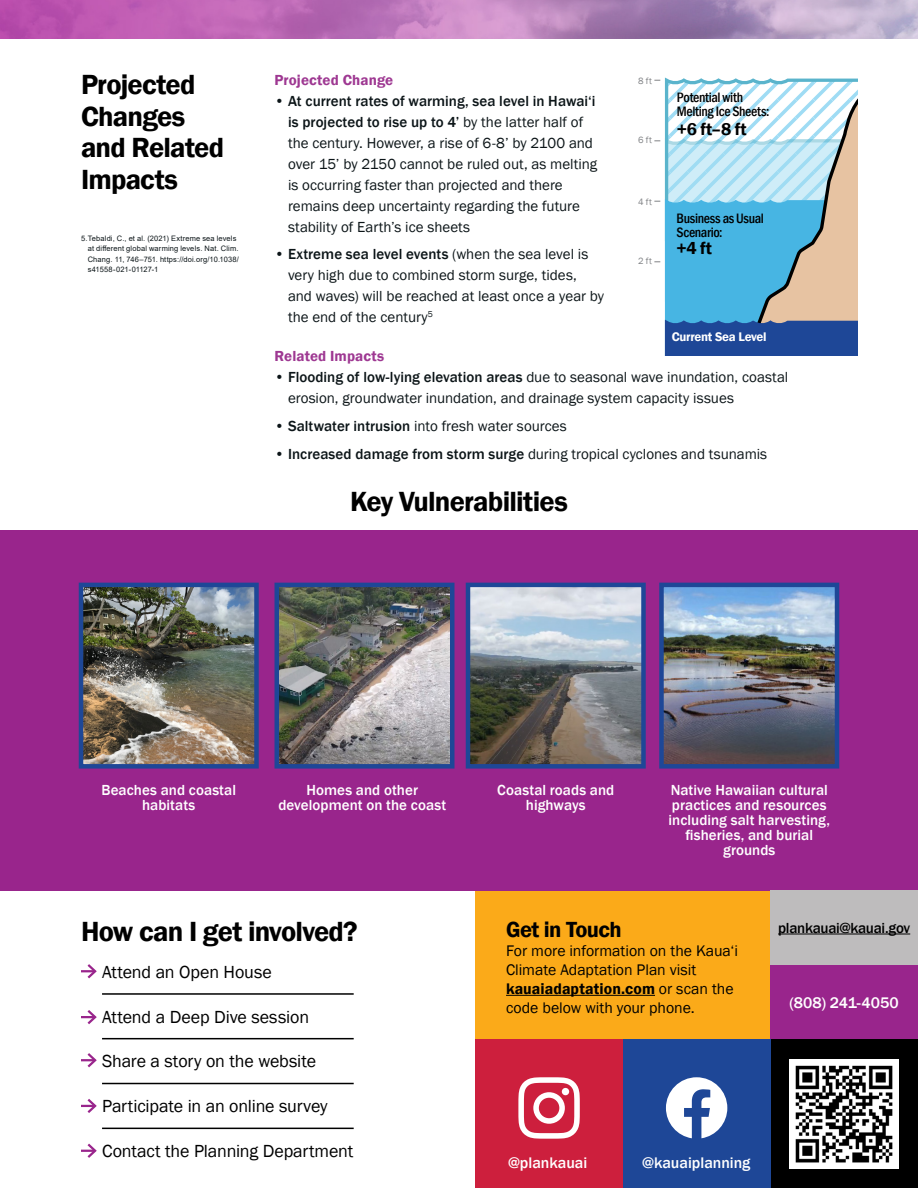
<style>
.page{position:relative;width:918px;height:1188px;background:#fff}
.page>*{position:absolute;margin:0;border:0;box-sizing:border-box;transform-origin:0 0}
.t1{font:600 28.5px/31.5px "Franklin Gothic";letter-spacing:-.03em;color:#000}
.t2{font:600 22.5px "Franklin Gothic";letter-spacing:-.025em;color:#000}
.t3{font:18px "Franklin Gothic";letter-spacing:-.01em;color:#000}
.t4{font:600 17.55px "Franklin Gothic";color:#000}
.t5{font:15.75px/18.9px "Franklin Gothic";letter-spacing:-.005em;color:#000}
.t6{font:500 15.75px "Franklin Gothic";color:#fff}
.t7{font:15px/21px "Franklin Gothic";color:#0c1518}
.t8{font:500 15px/15px "Franklin Gothic";letter-spacing:.005em;color:#fff;text-align:center}
.t9{font:600 15px "Franklin Gothic";letter-spacing:.005em;color:#9e3892}
.t10{font:500 15px "Franklin Gothic";letter-spacing:-.02em;color:#000}
.t11{font:500 condensed 13.95px/14.1px "Franklin Gothic";letter-spacing:-.025em;color:#000}
.t12{font:600 12.9px "Franklin Gothic";letter-spacing:-.02em;color:#fff}
.t13{font:9.3px "Franklin Gothic";letter-spacing:.03em;color:#808285}
.t14{font:7.5px/10.5px "Arial";letter-spacing:.02em;color:#0c1518}
.s1{font-weight:500}
.s2{font-weight:600}
</style>
<div class="page">
<div style="left:0;top:530px;width:918px;height:361px;background:#99258c"></div>
<img style="left:0;top:0;width:918px;height:38px">
<img style="left:279px;top:588px;width:170px;height:176px">
<div style="left:274px;top:583px;width:180px;height:186px;border:4px solid #1e4797"></div>
<img style="left:84px;top:588px;width:170px;height:176px">
<div style="left:79px;top:583px;width:180px;height:186px;border:4px solid #1e4797"></div>
<img style="left:471px;top:588px;width:170px;height:176px">
<div style="left:466px;top:583px;width:180px;height:186px;border:4px solid #1e4797"></div>
<img style="left:664px;top:588px;width:170px;height:176px">
<div style="left:659px;top:583px;width:180px;height:186px;border:4px solid #1e4797"></div>
<svg style="left:654px;top:77px;width:203px;height:278px"></svg>
<div style="left:475px;top:891px;width:295px;height:148px;background:#fbaa19"></div>
<div style="left:770px;top:965px;width:148px;height:74px;background:#99258c"></div>
<div style="left:770px;top:891px;width:148px;height:74px;background:#bebcbd"></div>
<div style="left:770px;top:1039px;width:148px;height:149px;background:#000"></div>
<div style="left:623px;top:1039px;width:147px;height:149px;background:#1e4797"></div>
<div style="left:475px;top:1039px;width:148px;height:149px;background:#cd1f3d"></div>
<hr style="left:506px;top:995px;width:149px;height:1px;background:#000">
<hr style="left:778px;top:934px;width:132px;height:1px;background:#000">
<img style="left:790px;top:1059px;width:109px;height:109px">
<svg style="left:666px;top:1077px;width:61px;height:61px"></svg>
<svg style="left:518px;top:1077px;width:62px;height:62px"></svg>
<div style="left:562px;top:1088px;width:7px;height:7px;background:#fff;border-radius:50%"></div>
<hr style="left:102px;top:993px;width:252px;height:2px;background:#000">
<hr style="left:102px;top:1038px;width:252px;height:1px;background:#000">
<hr style="left:102px;top:1083px;width:252px;height:1px;background:#000">
<hr style="left:102px;top:1128px;width:252px;height:1px;background:#000">
<svg style="left:81px;top:964px;width:16px;height:15px"></svg>
<svg style="left:81px;top:1010px;width:16px;height:15px"></svg>
<svg style="left:81px;top:1053px;width:16px;height:15px"></svg>
<svg style="left:81px;top:1099px;width:16px;height:14px"></svg>
<svg style="left:81px;top:1143px;width:16px;height:15px"></svg>
<h1 class="t1" style="left:81px;top:69px;width:145px">Projected<br>Changes and Related<br>Impacts</h1>
<p class="t14" style="left:88px;top:233px;width:153px;text-indent:-7px">5.Tebaldi, C., et al. (2021) Extreme sea levels at different global warming levels. Nat. Clim.<br>Chang. 11, 746–751. https://doi.org/10.1038/ s41558-021-01127-1</p>
<p class="t9" style="left:274px;top:70px;width:120px">Projected Change</p>
<p class="t7" style="left:288px;top:90px;width:311px;text-indent:-14px"><span class="s1">• At current rates of warming, sea level in Hawai‘i is projected to rise up to 4’</span> by the latter half of the century. However, a rise of 6-8’ by 2100 and over 15’ by 2150 cannot be ruled out, as melting is occurring faster than projected and there remains deep uncertainty regarding the future stability of Earth’s ice sheets</p>
<p class="t7" style="left:288px;top:244px;width:318px;text-indent:-14px"><span class="s1">• Extreme sea level events</span> (when the sea level is very high due to combined storm surge, tides, and waves) will be reached at least once a year by the end of the century<sup>5</sup></p>
<p class="t13" style="left:638px;top:75px;width:15px">8 ft</p>
<p class="t13" style="left:638px;top:134px;width:15px">6 ft</p>
<p class="t13" style="left:638px;top:196px;width:15px">4 ft</p>
<p class="t13" style="left:638px;top:255px;width:15px">2 ft</p>
<p class="t11" style="left:677px;top:90px;width:94px">Potential with<br>Melting Ice Sheets:</p>
<p class="t4" style="left:677px;top:118px;width:71px">+6 ft–8 ft</p>
<p class="t11" style="left:677px;top:211px;width:89px">Business as Usual<br>Scenario:</p>
<p class="t4" style="left:677px;top:238px;width:37px">+4 ft</p>
<p class="t12" style="left:672px;top:329px;width:96px">Current Sea Level</p>
<p class="t9" style="left:274px;top:347px;width:111px">Related Impacts</p>
<p class="t7" style="left:288px;top:367px;width:502px;text-indent:-14px"><span class="s1">• Flooding of low-lying elevation areas</span> due to seasonal wave inundation, coastal erosion, groundwater inundation, and drainage system capacity issues</p>
<p class="t7" style="left:274px;top:416px;width:294px"><span class="s1">• Saltwater intrusion</span> into fresh water sources</p>
<p class="t7" style="left:274px;top:444px;width:494px"><span class="s1">• Increased damage from storm surge</span> during tropical cyclones and tsunamis</p>
<h1 class="t1" style="left:350px;top:486px;width:219px">Key Vulnerabilities</h1>
<p class="t8" style="left:101px;top:783px;width:136px">Beaches and coastal habitats</p>
<p class="t8" style="left:278px;top:783px;width:169px">Homes and other development on the coast</p>
<p class="t8" style="left:497px;top:783px;width:119px">Coastal roads and highways</p>
<p class="t8" style="left:669px;top:783px;width:163px">Native Hawaiian cultural practices and resources including salt harvesting, fisheries, and burial grounds</p>
<h1 class="t1" style="left:81px;top:917px;width:278px">How can I get involved?</h1>
<p class="t3" style="left:102px;top:961px;width:171px">Attend an Open House</p>
<p class="t3" style="left:102px;top:1005px;width:209px">Attend a Deep Dive session</p>
<p class="t3" style="left:102px;top:1050px;width:216px">Share a story on the website</p>
<p class="t3" style="left:102px;top:1095px;width:227px">Participate in an online survey</p>
<p class="t3" style="left:102px;top:1140px;width:253px">Contact the Planning Department</p>
<h2 class="t2" style="left:506px;top:916px;width:117px">Get in Touch</h2>
<p class="t5" style="left:506px;top:942px;width:233px">For more information on the Kaua‘i<br>Climate Adaptation Plan visit <span class="s2">kauaiadaptation.com</span> or scan the code below with your phone.</p>
<p class="t10" style="left:778px;top:919px;width:134px">plankauai@kauai.gov</p>
<p class="t6" style="left:789px;top:993px;width:111px">(808) 241-4050</p>
<p class="t6" style="left:508px;top:1153px;width:80px">@plankauai</p>
<p class="t6" style="left:643px;top:1153px;width:109px">@kauaiplanning</p>
</div>
